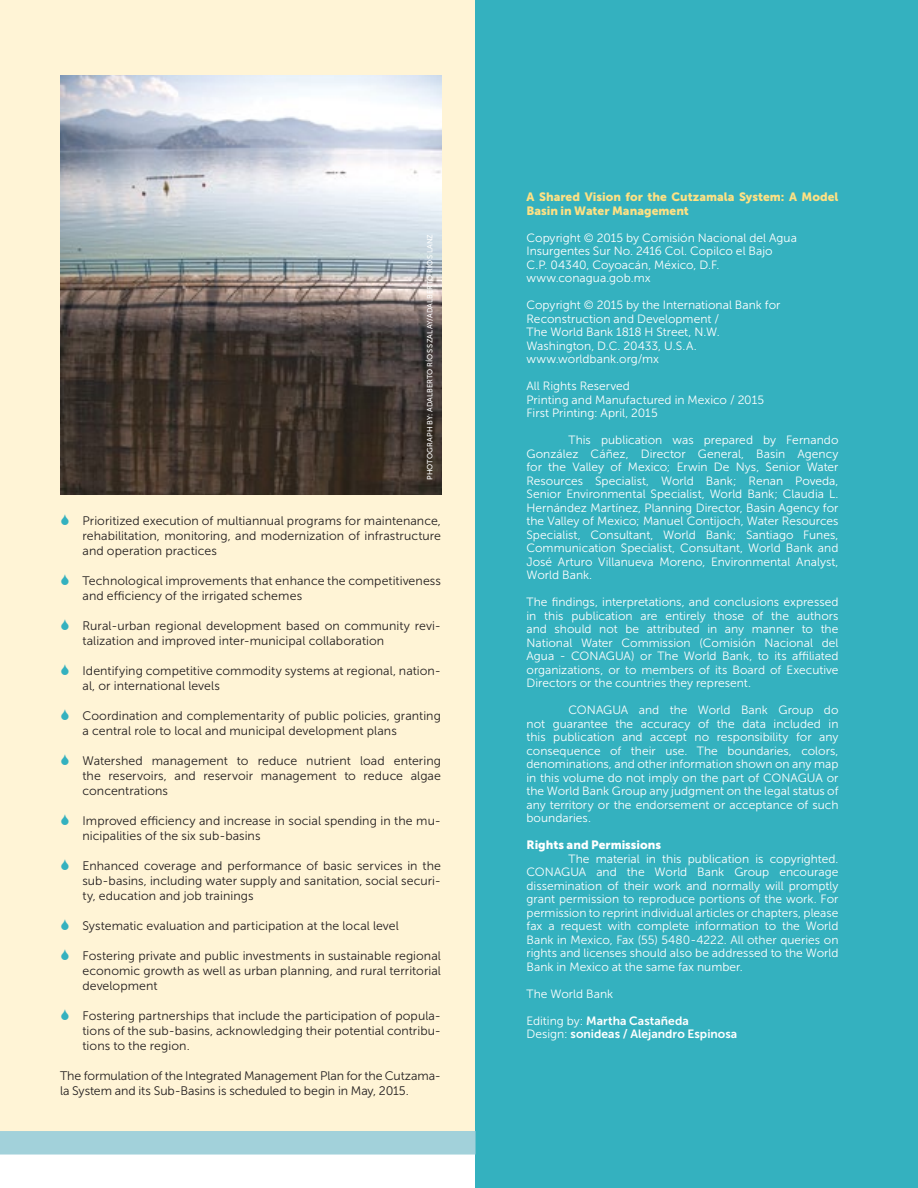
<style>
.page{position:relative;width:918px;height:1188px;background:#fff}
.page>*{position:absolute;margin:0;border:0;box-sizing:border-box;transform-origin:0 0}
.t1{font:12.3px/15px "Museo Sans 300";letter-spacing:.005em;color:#231f20}
.t2{font:12px/13.5px "Museo Sans 300";color:#fff;text-align:justify}
.t3{font:12px/13.5px "Museo Sans 900";color:#ffe183}
.t4{font:12px/13.5px "Museo Sans 700";letter-spacing:.005em;color:#fff}
.t5{font:12px "Museo Sans 900";color:#fff}
.t6{font:7.5px "Museo Sans 500";letter-spacing:.01em;color:#fff}
.s1{font-family:"Museo Sans 300"}
</style>
<div class="page">
<div style="left:0;top:0;width:477px;height:1146px;background:#fff4d6"></div>
<div style="left:476px;top:0;width:442px;height:1188px;background:#34b1bf"></div>
<img style="left:60px;top:75px;width:382px;height:420px">
<div style="left:0;top:1131px;width:476px;height:24px;background:#a2d1da"></div>
<p class="t6" style="left:426px;top:480px;width:247px;rotate:-90deg">PHOTOGRAPH BY: ADALBERTO RÍOS SZALAY/ADALBERTO RÍOS LANZ</p>
<p class="t1" style="left:82px;top:513px;width:360px;text-align:justify">Prioritized execution of multiannual programs for maintenance, rehabilitation, monitoring, and modernization of infrastructure and operation practices</p>
<p class="t1" style="left:82px;top:573px;width:360px">Technological improvements that enhance the competitiveness and efficiency of the irrigated schemes</p>
<p class="t1" style="left:82px;top:618px;width:360px">Rural-urban regional development based on community revi&shy;talization and improved inter-municipal collaboration</p>
<p class="t1" style="left:82px;top:663px;width:360px">Identifying competitive commodity systems at regional, nation&shy;al, or international levels</p>
<p class="t1" style="left:82px;top:708px;width:360px">Coordination and complementarity of public policies, granting a central role to local and municipal development plans</p>
<p class="t1" style="left:82px;top:753px;width:360px;text-align:justify">Watershed management to reduce nutrient load entering the reservoirs, and reservoir management to reduce algae concentrations</p>
<p class="t1" style="left:82px;top:813px;width:360px">Improved efficiency and increase in social spending in the mu&shy;nicipalities of the six sub-basins</p>
<p class="t1" style="left:82px;top:858px;width:360px;text-align:justify">Enhanced coverage and performance of basic services in the sub-basins, including water supply and sanitation, social securi&shy;ty, education and job trainings</p>
<p class="t1" style="left:82px;top:918px;width:318px">Systematic evaluation and participation at the local level</p>
<p class="t1" style="left:82px;top:948px;width:360px;text-align:justify">Fostering private and public investments in sustainable regional economic growth as well as urban planning, and rural territorial development</p>
<p class="t1" style="left:82px;top:1008px;width:360px;text-align:justify">Fostering partnerships that include the participation of popula&shy;tions of the sub-basins, acknowledging their potential contribu&shy;tions to the region.</p>
<p class="t1" style="left:60px;top:1068px;width:383px">The formulation of the Integrated Management Plan for the Cutzama&shy;la System and its Sub-Basins is scheduled to begin in May, 2015.</p>
<p class="t3" style="left:526px;top:190px;width:313px">A Shared Vision for the Cutzamala System: A Model<br>Basin in Water Management</p>
<p class="t2" style="left:526px;top:231px;width:272px;text-align:left">Copyright © 2015 by Comisión Nacional del Agua Insurgentes Sur No. 2416 Col. Copilco el Bajo<br>C.P. 04340, Coyoacán, México, D.F. www.conagua.gob.mx</p>
<p class="t2" style="left:526px;top:298px;width:255px;text-align:left">Copyright © 2015 by the International Bank for Reconstruction and Development /<br>The World Bank 1818 H Street, N.W.<br>Washington, D.C. 20433, U.S.A. www.worldbank.org/mx</p>
<p class="t2" style="left:526px;top:379px;width:239px;text-align:left">All Rights Reserved<br>Printing and Manufactured in Mexico / 2015<br>First Printing: April, 2015</p>
<p class="t2" style="left:526px;top:433px;width:314px;text-indent:42px">This publication was prepared by Fernando González Cáñez, Director General, Basin Agency for the Valley of Mexico; Erwin De Nys, Senior Water Resources Specialist, World Bank; Renan Poveda, Senior Environmental Specialist, World Bank; Claudia L.<br>Hernández Martínez, Planning Director, Basin Agency for the Valley of Mexico; Manuel Contijoch, Water Resources Specialist, Consultant, World Bank; Santiago Funes, Communication Specialist, Consultant, World Bank and José Arturo Villanueva Moreno, Environmental Analyst, World Bank.</p>
<p class="t2" style="left:526px;top:595px;width:314px">The findings, interpretations, and conclusions expressed in this publication are entirely those of the authors and should not be attributed in any manner to the National Water Commission (Comisión Nacional del Agua - CONAGUA) or The World Bank, to its affiliated organizations, or to members of its Board of Executive Directors or the countries they represent.</p>
<p class="t2" style="left:526px;top:703px;width:314px;text-indent:42px">CONAGUA and the World Bank Group do not guarantee the accuracy of the data included in this publication and accept no responsibility for any consequence of their use. The boundaries, colors, denominations, and other information shown on any map in this volume do not imply on the part of CONAGUA or the World Bank Group any judgment on the legal status of any territory or the endorsement or acceptance of such boundaries.</p>
<p class="t5" style="left:526px;top:838px;width:136px">Rights and Permissions</p>
<p class="t2" style="left:526px;top:852px;width:314px;text-indent:42px">The material in this publication is copyrighted.<br>CONAGUA and the World Bank Group encourage dissemination of their work and normally will promptly grant permission to reproduce portions of the work. For permission to reprint individual articles or chapters, please fax a request with complete information to the World Bank in Mexico, Fax (55) 5480-4222. All other queries on rights and licenses should also be addressed to the World Bank in Mexico at the same fax number.</p>
<p class="t2" style="left:526px;top:987px;width:88px">The World Bank</p>
<p class="t4" style="left:526px;top:1014px;width:212px"><span class="s1">Editing by:</span> Martha Castañeda<br><span class="s1">Design:</span> sonideas / Alejandro Espinosa</p>
</div>
